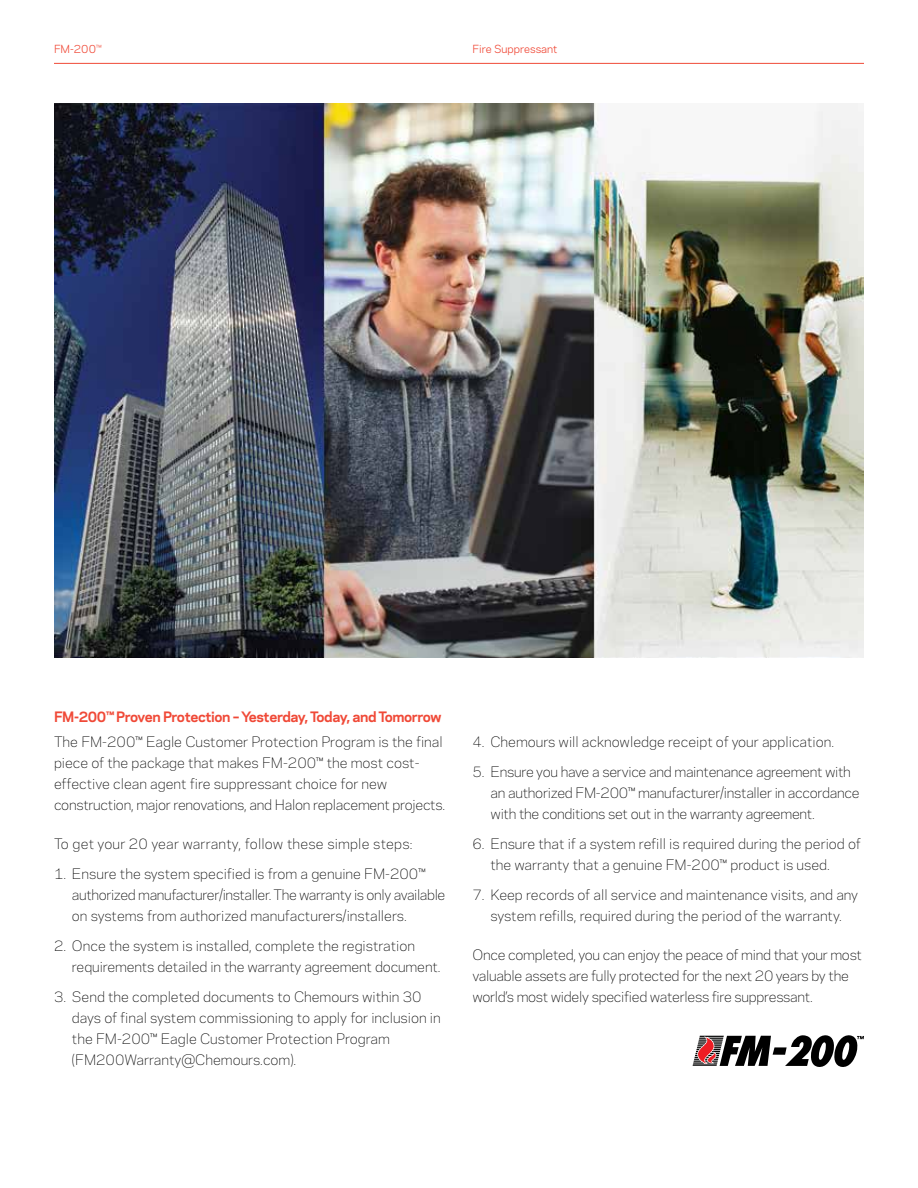
<style>
.page{position:relative;width:918px;height:1188px;background:#fff}
.page>*{position:absolute;margin:0;border:0;box-sizing:border-box;transform-origin:0 0}
.t1{font:300 13.5px/21px "Chemours Sans";color:#000}
.t2{font:300 13.5px/21px "Chemours Sans";letter-spacing:-.02em;color:#000}
.t3{font:700 13.5px "Chemours Sans";letter-spacing:-.03em;color:#f04937}
.t4{font:10.5px "Chemours Sans";color:#f04937}
</style>
<div class="page">
<hr style="left:54px;top:63px;width:810px;height:1px;background:#f04937">
<img style="left:54px;top:104px;width:810px;height:553px">
<svg style="left:693px;top:1035px;width:171px;height:32px"></svg>
<p class="t4" style="left:54px;top:41px;width:49px">FM-200™</p>
<p class="t4" style="left:472px;top:41px;width:86px">Fire Suppressant</p>
<p class="t3" style="left:54px;top:706px;width:389px">FM-200™ Proven Protection – Yesterday, Today, and Tomorrow</p>
<p class="t1" style="left:54px;top:731px;width:393px">The FM-200™ Eagle Customer Protection Program is the final piece of the package that makes FM-200™ the most cost&shy;effective clean agent fire suppressant choice for new construction, major renovations, and Halon replacement projects.</p>
<p class="t1" style="left:54px;top:833px;width:360px">To get your 20 year warranty, follow these simple steps:</p>
<p class="t1" style="left:72px;top:863px;width:375px;text-indent:-18px">1. Ensure the system specified is from a genuine FM-200™ authorized manufacturer/installer. The warranty is only available on systems from authorized manufacturers/installers.</p>
<p class="t1" style="left:72px;top:935px;width:370px;text-indent:-18px">2. Once the system is installed, complete the registration requirements detailed in the warranty agreement document.</p>
<p class="t1" style="left:72px;top:986px;width:370px;text-indent:-18px">3. Send the completed documents to Chemours within 30 days of final system commissioning to apply for inclusion in the FM-200™ Eagle Customer Protection Program (FM200Warranty@Chemours.com).</p>
<p class="t1" style="left:472px;top:731px;width:363px">4. Chemours will acknowledge receipt of your application.</p>
<p class="t2" style="left:490px;top:761px;width:371px;text-indent:-18px">5. Ensure you have a service and maintenance agreement with an authorized FM-200™ manufacturer/installer in accordance with the conditions set out in the warranty agreement.</p>
<p class="t1" style="left:490px;top:833px;width:372px;text-indent:-18px">6. Ensure that if a system refill is required during the period of the warranty that a genuine FM-200™ product is used.</p>
<p class="t1" style="left:472px;top:884px;width:387px;text-align:center">7. Keep records of all service and maintenance visits, and any system refills, required during the period of the warranty.</p>
<p class="t2" style="left:472px;top:944px;width:391px">Once completed, you can enjoy the peace of mind that your most valuable assets are fully protected for the next 20 years by the world’s most widely specified waterless fire suppressant.</p>
</div>
